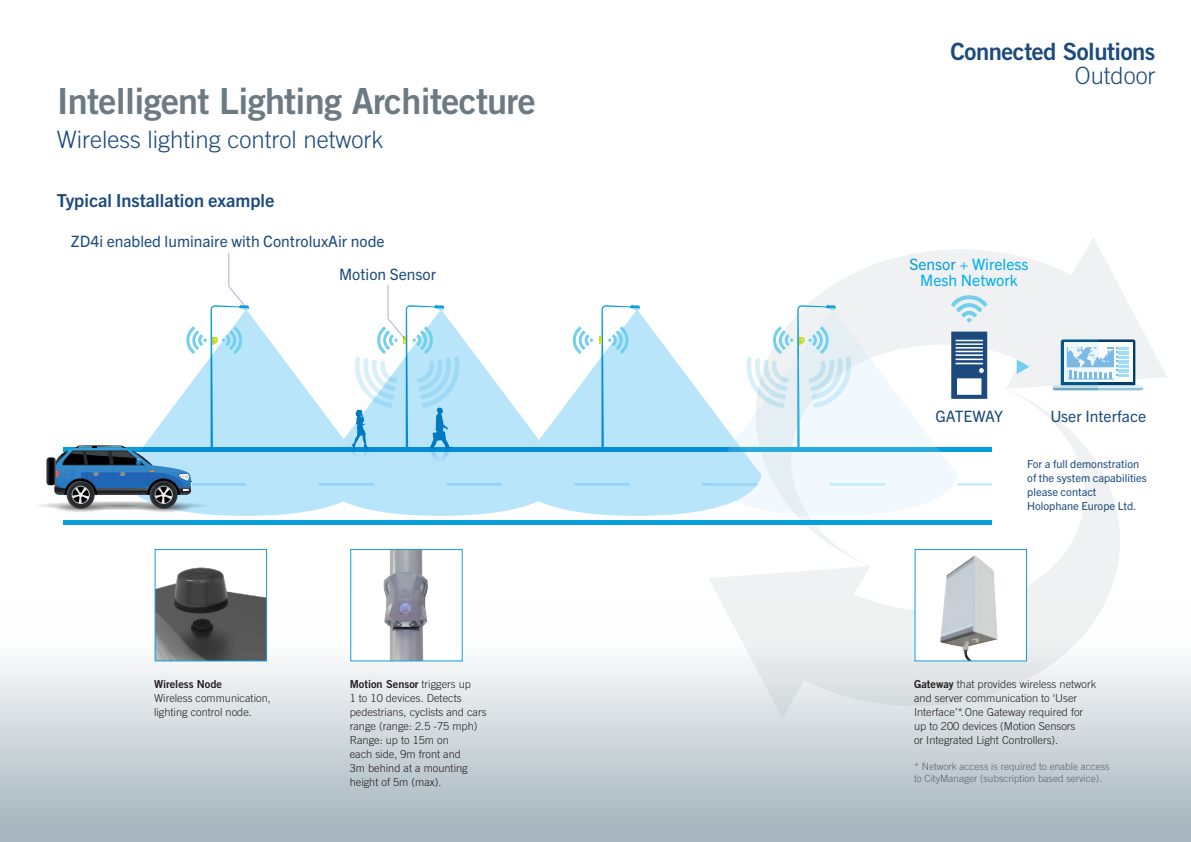
<style>
.page{position:relative;width:1191px;height:842px;background:#fff}
.page>*{position:absolute;margin:0;border:0;box-sizing:border-box;transform-origin:0 0}
.t1{font:36px "Trade Gothic Bold Two";letter-spacing:-.02em;color:#6b7a83}
.t2{font:300 24px "Trade Gothic";color:#1c4a7e}
.t3{font:23.8px "Trade Gothic Bold Two";letter-spacing:-.02em;color:#1c4a7e}
.t4{font:300 23.8px "Trade Gothic";color:#1c4a7e}
.t5{font:700 18px "Trade Gothic Next LT Pro";color:#1c4a7e}
.t6{font:15.7px/32.8px "Trade Gothic Next LT Pro";color:#1c4a7e}
.t7{font:15.7px/16.9px "Trade Gothic Next LT Pro";color:#00aeef;text-align:center}
.BODY_TEXT_Gray{font:300 11px/14px "Trade Gothic";color:#231f20}
.BODY_TEXT_Gray-2{font:11px/14px "Trade Gothic Next LT Pro";color:#1c4a7e}
.BODY_TEXT_Gray-3{font:300 10px/12px "Trade Gothic";color:#636366}
.s1{font-family:"Trade Gothic Bold Two";font-weight:400}
.s2{color:#069edb}
</style>
<div class="page">
<div style="left:0;top:599px;width:1191px;height:243px;background:linear-gradient(to bottom,#fff,#a4b3bb)"></div>
<svg style="left:708px;top:238px;width:459px;height:480px"></svg>
<img style="left:157px;top:567px;width:108px;height:92px">
<div style="left:155px;top:549px;width:112px;height:112px;border:1px solid #12a0db"></div>
<img style="left:352px;top:551px;width:109px;height:108px">
<div style="left:350px;top:549px;width:113px;height:112px;border:1px solid #12a0db"></div>
<div style="left:915px;top:549px;width:111px;height:112px;background:#fff"></div>
<img style="left:940px;top:555px;width:58px;height:104px">
<div style="left:914px;top:549px;width:113px;height:112px;border:1px solid #12a0db"></div>
<div style="left:63px;top:520px;width:929px;height:5px;background:#069edb"></div>
<svg style="left:38px;top:253px;width:954px;height:260px"></svg>
<svg style="left:1053px;top:339px;width:90px;height:51px"></svg>
<svg style="left:1016px;top:359px;width:13px;height:15px"></svg>
<p class="t1" style="left:57px;top:79px;width:480px">Intelligent Lighting Architecture</p>
<p class="t2" style="left:57px;top:125px;width:328px">Wireless lighting control network</p>
<p class="t5" style="left:57px;top:188px;width:219px">Typical Installation example</p>
<p class="t6" style="left:339px;top:224px;width:99px;text-indent:-268px">ZD4i enabled luminaire with ControluxAir node<br>Motion Sensor</p>
<p class="BODY_TEXT_Gray" style="left:154px;top:677px;width:118px"><span class="s1">Wireless Node<br></span>Wireless communication,</p>
<p class="BODY_TEXT_Gray" style="left:154px;top:705px;width:99px">lighting control node.</p>
<p class="BODY_TEXT_Gray" style="left:350px;top:677px;width:138px"><span class="s1">Motion Sensor</span> triggers up<br>1 to 10 devices. Detects pedestrians, cyclists and cars range (range: 2.5 -75 mph)</p>
<p class="BODY_TEXT_Gray" style="left:350px;top:733px;width:119px">Range: up to 15m on each side, 9m front and<br>3m behind at a mounting height of 5m (max).</p>
<p class="t3" style="left:950px;top:37px;width:206px">Connected Solutions</p>
<p class="t4" style="left:1074px;top:61px;width:82px">Outdoor</p>
<p class="t7" style="left:909px;top:254px;width:121px"><span class="s2">Sensor</span> + Wireless<br>Mesh Network</p>
<p class="t6" style="left:935px;top:399px;width:69px">GATEWAY</p>
<p class="t6" style="left:1050px;top:399px;width:97px">User Interface</p>
<p class="BODY_TEXT_Gray-2" style="left:1027px;top:457px;width:121px">For a full demonstration of the system capabilities please contact<br>Holophane Europe Ltd.</p>
<p class="BODY_TEXT_Gray" style="left:914px;top:677px;width:184px"><span class="s1">Gateway</span> that provides wireless network and server communication to ‘User Interface’*. One Gateway required for up to 200 devices (Motion Sensors<br>or Integrated Light Controllers).</p>
<p class="BODY_TEXT_Gray-3" style="left:914px;top:760px;width:197px">* Network access is required to enable access to CityManager (subscription based service).</p>
</div>
